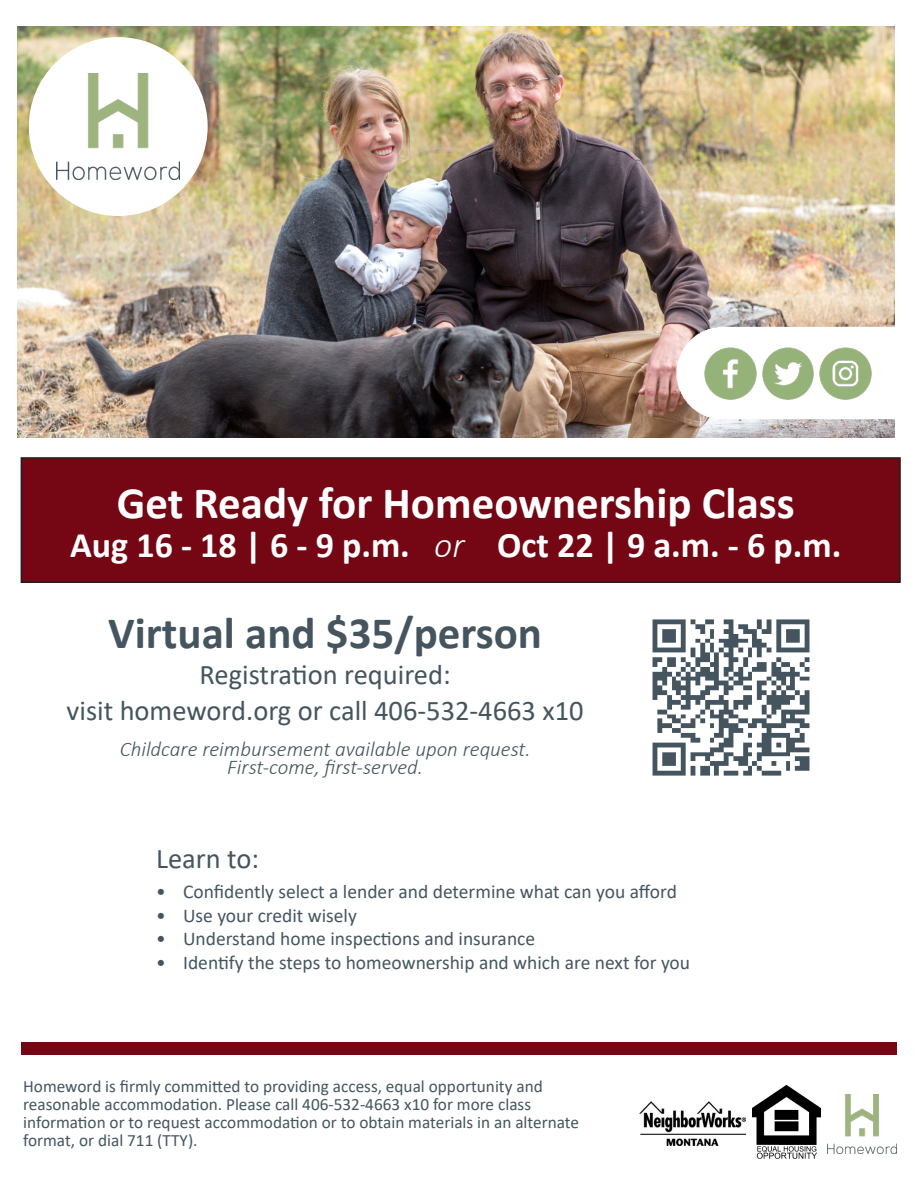
<style>
.page{position:relative;width:918px;height:1188px;background:#fff}
.page>*{position:absolute;margin:0;border:0;box-sizing:border-box;transform-origin:0 0}
.t1{font:700 45px "Calibri";color:#fff}
.t2{font:700 45px "Calibri";color:#45555f}
.t3{font:700 36px "Calibri";color:#fff}
.t4{font:28.5px "Calibri";color:#45555f}
.t5{font:italic 300 21px "Calibri";color:#45555f}
.t6{font:19.5px "Calibri";color:#45555f}
.t7{font:17.25px/18px "Calibri";color:#45555f}
.s1{font-weight:300;font-style:italic}
</style>
<div class="page">
<div style="left:21px;top:458px;width:879px;height:124px;background:#750714"></div>
<div style="left:21px;top:457px;width:880px;height:126px;border:2px solid #231f20"></div>
<div style="left:21px;top:1042px;width:876px;height:13px;background:#750714"></div>
<img style="left:828px;top:1094px;width:68px;height:59px">
<img style="left:640px;top:1102px;width:105px;height:43px">
<img style="left:752px;top:1085px;width:69px;height:74px">
<img style="left:18px;top:26px;width:877px;height:411px">
<img style="left:652px;top:619px;width:158px;height:157px">
<img style="left:672px;top:297px;width:223px;height:141px">
<img style="left:817px;top:345px;width:57px;height:57px">
<svg style="left:702px;top:345px;width:57px;height:57px;fill:#95b378"></svg>
<svg style="left:759px;top:345px;width:58px;height:57px"></svg>
<div style="left:29px;top:37px;width:179px;height:179px;background:#fff;border-radius:50%"></div>
<img style="left:57px;top:73px;width:123px;height:107px">
<p class="t1" style="left:117px;top:472px;width:680px">Get Ready for Homeownership Class</p>
<p class="t3" style="left:70px;top:520px;width:773px">Aug 16 - 18 | 6 - 9 p.m. <span class="s1">or</span> Oct 22 | 9 a.m. - 6 p.m.</p>
<p class="t2" style="left:108px;top:601px;width:435px">Virtual and $35/person</p>
<p class="t4" style="left:200px;top:655px;width:253px">Registration required:</p>
<p class="t4" style="left:67px;top:691px;width:519px">visit homeword.org or call 406-532-4663 x10</p>
<p class="t5" style="left:120px;top:736px;width:412px">Childcare reimbursement available upon request.</p>
<p class="t5" style="left:227px;top:754px;width:197px">First-come, first-served.</p>
<p class="t4" style="left:156px;top:839px;width:105px">Learn to:</p>
<p class="t6" style="left:156px;top:878px;width:522px">• Confidently select a lender and determine what can you afford</p>
<p class="t6" style="left:156px;top:902px;width:202px">• Use your credit wisely</p>
<p class="t6" style="left:156px;top:925px;width:381px">• Understand home inspections and insurance</p>
<p class="t6" style="left:156px;top:949px;width:536px">• Identify the steps to homeownership and which are next for you</p>
<p class="t7" style="left:23px;top:1077px;width:557px">Homeword is firmly committed to providing access, equal opportunity and reasonable accommodation. Please call 406-532-4663 x10 for more class information or to request accommodation or to obtain materials in an alternate format, or dial 711 (TTY).</p>
</div>
